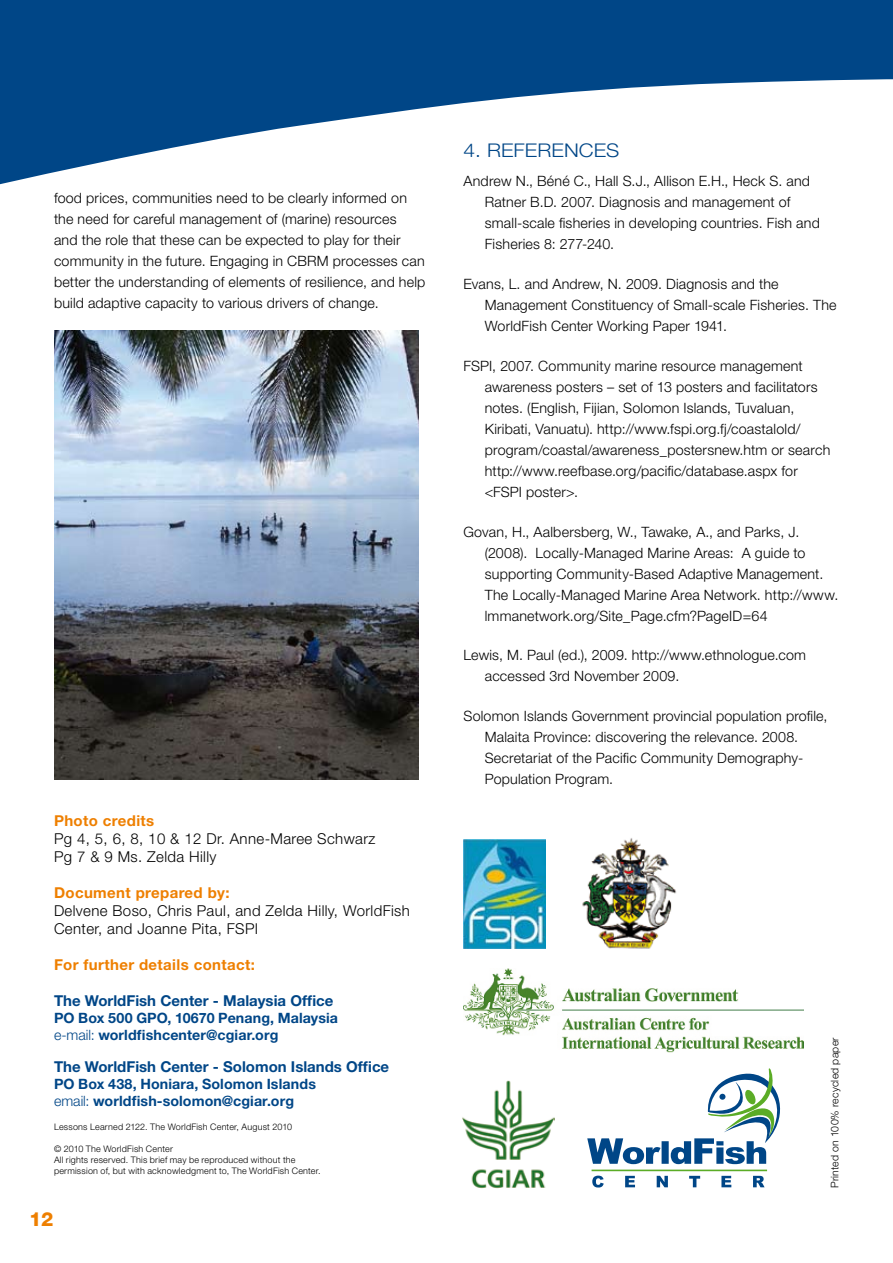
<style>
.page{position:relative;width:893px;height:1263px;background:#fff}
.page>*{position:absolute;margin:0;border:0;box-sizing:border-box;transform-origin:0 0}
.t1{font:800 19.5px "Helvetica Neue";color:#ee7f00}
.t2{font:300 18.9px "Helvetica Neue";color:#004687;scale:1.11 1}
.t3{font:300 15px/18px "Helvetica Neue";letter-spacing:.025em;color:#000}
.t4{font:700 15px "Helvetica Neue";color:#004687}
.t5{font:700 15px "Helvetica Neue";letter-spacing:.025em;color:#ee7f00}
.t6{font:300 14.25px/21px "Helvetica Neue";letter-spacing:.015em;color:#000}
.t7{font:700 14.25px/17.1px "Helvetica Neue";letter-spacing:.005em;color:#004687}
.t8{font:300 10.5px "Helvetica Neue";letter-spacing:.025em;color:#000}
.t9{font:300 9px/10.8px "Helvetica Neue";letter-spacing:.025em;color:#000}
.s1{font-weight:300}
</style>
<div class="page">
<svg style="left:0;top:0;width:893px;height:185px;fill:#004687"></svg>
<img style="left:462px;top:1080px;width:93px;height:109px">
<hr style="left:592px;top:1169px;width:175px;height:2px;background:#5bac26">
<svg style="left:587px;top:1068px;width:194px;height:96px"></svg>
<svg style="left:592px;top:1175px;width:173px;height:12px"></svg>
<img style="left:463px;top:839px;width:82px;height:109px">
<img style="left:54px;top:331px;width:365px;height:449px">
<img style="left:582px;top:838px;width:94px;height:111px">
<img style="left:463px;top:968px;width:341px;height:84px">
<p class="t6" style="left:54px;top:187px;width:373px">food prices, communities need to be clearly informed on the need for careful management of (marine) resources<br>and the role that these can be expected to play for their community in the future. Engaging in CBRM processes can better the understanding of elements of resilience, and help build adaptive capacity to various drivers of change.</p>
<p class="t5" style="left:54px;top:811px;width:102px">Photo credits</p>
<p class="t3" style="left:54px;top:829px;width:323px">Pg 4, 5, 6, 8, 10 &amp; 12 Dr. Anne-Maree Schwarz<br>Pg 7 &amp; 9 Ms. Zelda Hilly</p>
<p class="t5" style="left:54px;top:883px;width:177px">Document prepared by:</p>
<p class="t3" style="left:54px;top:901px;width:357px">Delvene Boso, Chris Paul, and Zelda Hilly, WorldFish<br>Center, and Joanne Pita, FSPI</p>
<p class="t5" style="left:54px;top:955px;width:202px">For further details contact:</p>
<p class="t4" style="left:54px;top:991px;width:281px">The WorldFish Center - Malaysia Office</p>
<p class="t7" style="left:54px;top:1009px;width:286px">PO Box 500 GPO, 10670 Penang, Malaysia <span class="s1">e-mail:</span> worldfishcenter@cgiar.org</p>
<p class="t4" style="left:54px;top:1057px;width:337px">The WorldFish Center - Solomon Islands Office</p>
<p class="t7" style="left:54px;top:1075px;width:263px">PO Box 438, Honiara, Solomon Islands <span class="s1">email:</span> worldfish-solomon@cgiar.org</p>
<p class="t9" style="left:54px;top:1121px;width:240px">Lessons Learned 2122. The WorldFish Center, August 2010</p>
<p class="t9" style="left:54px;top:1143px;width:268px">© 2010 The WorldFish Center<br>All rights reserved. This brief may be reproduced without the permission of, but with acknowledgment to, The WorldFish Center.</p>
<h1 class="t1" style="left:29px;top:1207px;width:12px">12</h1>
<h2 class="t2" style="left:463px;top:139px;width:69px">4. REFERENCES</h2>
<p class="t6" style="left:485px;top:171px;width:337px;text-indent:-21px">Andrew N., Béné C., Hall S.J., Allison E.H., Heck S. and Ratner B.D. 2007. Diagnosis and management of small-scale fisheries in developing countries. Fish and Fisheries 8: 277-240.</p>
<p class="t6" style="left:485px;top:273px;width:353px;text-indent:-21px">Evans, L. and Andrew, N. 2009. Diagnosis and the<br>Management Constituency of Small-scale Fisheries. The<br>WorldFish Center Working Paper 1941.</p>
<p class="t6" style="left:485px;top:355px;width:347px;text-indent:-21px">FSPI, 2007. Community marine resource management awareness posters – set of 13 posters and facilitators notes. (English, Fijian, Solomon Islands, Tuvaluan, Kiribati, Vanuatu). http://www.fspi.org.fj/coastalold/ program/coastal/awareness_postersnew.htm or search http://www.reefbase.org/pacific/database.aspx for &lt;FSPI poster&gt;.</p>
<p class="t6" style="left:485px;top:521px;width:355px;text-indent:-21px">Govan, H., Aalbersberg, W., Tawake, A., and Parks, J. (2008). Locally-Managed Marine Areas: A guide to supporting Community-Based Adaptive Management.<br>The Locally-Managed Marine Area Network. http://www. lmmanetwork.org/Site_Page.cfm?PageID=64</p>
<p class="t6" style="left:485px;top:644px;width:323px;text-indent:-21px">Lewis, M. Paul (ed.), 2009. http://www.ethnologue.com accessed 3rd November 2009.</p>
<p class="t6" style="left:485px;top:705px;width:344px;text-indent:-21px">Solomon Islands Government provincial population profile, Malaita Province: discovering the relevance. 2008.<br>Secretariat of the Pacific Community Demography-Population Program.</p>
<p class="t8" style="left:828px;top:1188px;width:152px;rotate:-90deg">Printed on 100% recycled paper</p>
</div>
